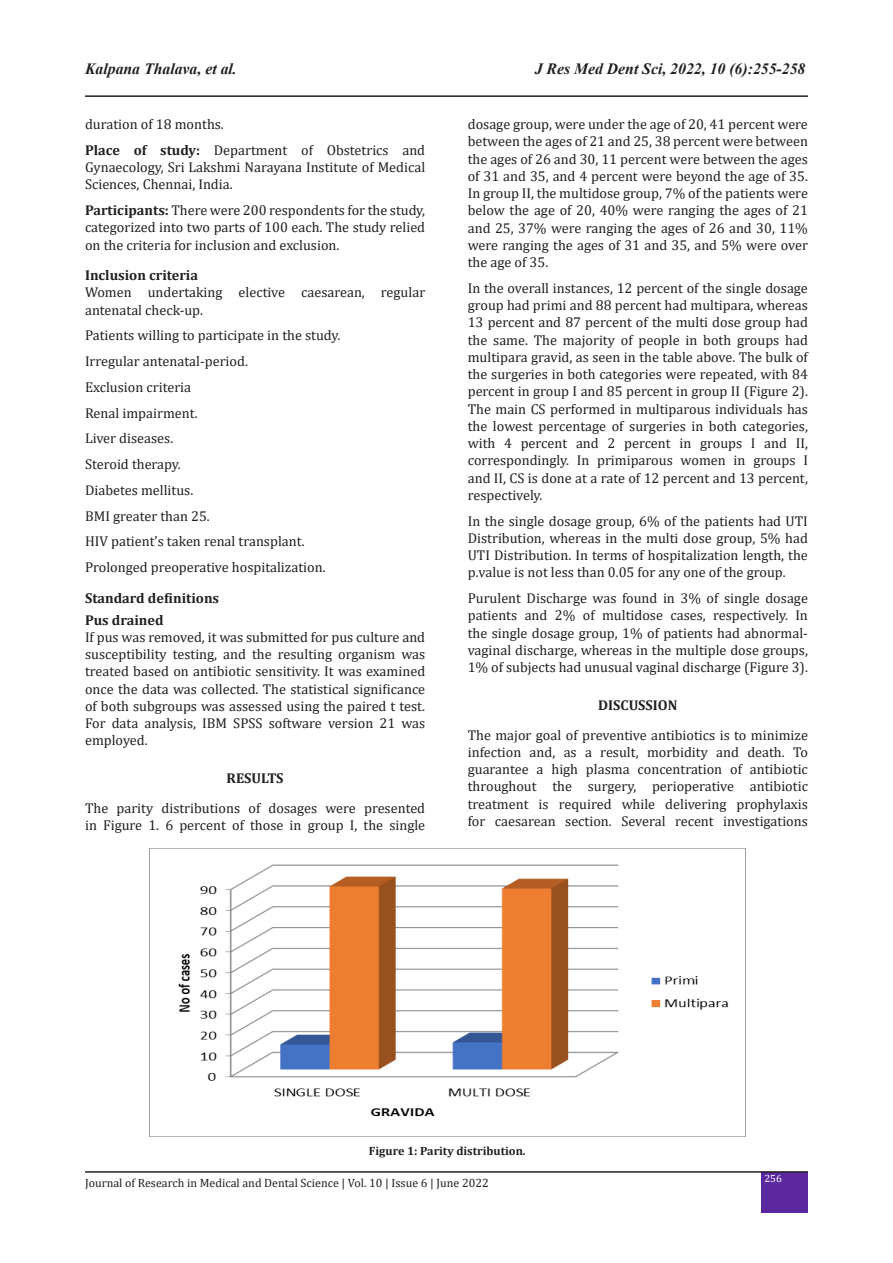
<style>
.page{position:relative;width:893px;height:1263px;background:#fff}
.page>*{position:absolute;margin:0;border:0;box-sizing:border-box;transform-origin:0 0}
.t1{font:italic 700 15.75px "Times New Roman";color:#231f20}
.bd{font:14.25px/17.2px "Cambria";color:#231f20;text-align:justify}
.t2{font:700 14.25px "Cambria";color:#231f20}
.t3{font:12px "Cambria";color:#231f20}
.bd-2{font:700 12px "Cambria";color:#231f20}
.t4{font:10.5px "Cambria";color:#fff}
.s1{font-weight:700}
</style>
<div class="page">
<hr style="left:85px;top:95px;width:723px;height:2px;background:#231f20">
<div style="left:762px;top:1172px;width:46px;height:41px;background:#5b289f"></div>
<hr style="left:85px;top:1171px;width:723px;height:2px;background:#231f20">
<img style="left:150px;top:848px;width:595px;height:289px">
<p class="t1" style="left:85px;top:58px;width:153px">Kalpana Thalava, et al.</p>
<p class="t1" style="left:535px;top:58px;width:272px">J Res Med Dent Sci, 2022, 10 (6):255-258</p>
<p class="bd" style="left:85px;top:115px;width:140px">duration of 18 months.</p>
<p class="bd" style="left:85px;top:141px;width:342px"><span class="s1">Place of study:</span> Department of Obstetrics and Gynaecology, Sri Lakshmi Narayana Institute of Medical Sciences, Chennai, India.</p>
<p class="bd" style="left:85px;top:202px;width:342px"><span class="s1">Participants:</span> There were 200 respondents for the study, categorized into two parts of 100 each. The study relied on the criteria for inclusion and exclusion.</p>
<p class="t2" style="left:85px;top:265px;width:115px">Inclusion criteria</p>
<p class="bd" style="left:85px;top:284px;width:342px">Women undertaking elective caesarean, regular antenatal check-up.</p>
<p class="bd" style="left:85px;top:327px;width:257px">Patients willing to participate in the study.</p>
<p class="bd" style="left:85px;top:353px;width:164px">Irregular antenatal-period.</p>
<p class="bd" style="left:85px;top:378px;width:108px">Exclusion criteria</p>
<p class="bd" style="left:85px;top:404px;width:114px">Renal impairment.</p>
<p class="bd" style="left:85px;top:430px;width:90px">Liver diseases.</p>
<p class="bd" style="left:85px;top:456px;width:97px">Steroid therapy.</p>
<p class="bd" style="left:85px;top:481px;width:110px">Diabetes mellitus.</p>
<p class="bd" style="left:85px;top:507px;width:126px">BMI greater than 25.</p>
<p class="bd" style="left:85px;top:533px;width:221px">HIV patient’s taken renal transplant.</p>
<p class="bd" style="left:85px;top:559px;width:242px">Prolonged preoperative hospitalization.</p>
<p class="t2" style="left:85px;top:588px;width:136px">Standard definitions</p>
<p class="t2" style="left:85px;top:610px;width:80px">Pus drained</p>
<p class="bd" style="left:85px;top:628px;width:342px">If pus was removed, it was submitted for pus culture and susceptibility testing, and the resulting organism was treated based on antibiotic sensitivity. It was examined once the data was collected. The statistical significance of both subgroups was assessed using the paired t test.<br>For data analysis, IBM SPSS software version 21 was employed.</p>
<p class="t2" style="left:227px;top:768px;width:58px">RESULTS</p>
<p class="bd" style="left:85px;top:799px;width:342px">The parity distributions of dosages were presented in Figure 1. 6 percent of those in group I, the single</p>
<p class="bd" style="left:468px;top:115px;width:342px">dosage group, were under the age of 20, 41 percent were between the ages of 21 and 25, 38 percent were between the ages of 26 and 30, 11 percent were between the ages of 31 and 35, and 4 percent were beyond the age of 35.<br>In group II, the multidose group, 7% of the patients were below the age of 20, 40% were ranging the ages of 21 and 25, 37% were ranging the ages of 26 and 30, 11% were ranging the ages of 31 and 35, and 5% were over the age of 35.</p>
<p class="bd" style="left:468px;top:279px;width:342px">In the overall instances, 12 percent of the single dosage group had primi and 88 percent had multipara, whereas 13 percent and 87 percent of the multi dose group had the same. The majority of people in both groups had multipara gravid, as seen in the table above. The bulk of the surgeries in both categories were repeated, with 84 percent in group I and 85 percent in group II (Figure 2).<br>The main CS performed in multiparous individuals has the lowest percentage of surgeries in both categories, with 4 percent and 2 percent in groups I and II, correspondingly. In primiparous women in groups I and II, CS is done at a rate of 12 percent and 13 percent, respectively.</p>
<p class="bd" style="left:468px;top:512px;width:342px">In the single dosage group, 6% of the patients had UTI Distribution, whereas in the multi dose group, 5% had UTI Distribution. In terms of hospitalization length, the p.value is not less than 0.05 for any one of the group.</p>
<p class="bd" style="left:468px;top:590px;width:342px">Purulent Discharge was found in 3% of single dosage patients and 2% of multidose cases, respectively. In the single dosage group, 1% of patients had abnormal&shy;vaginal discharge, whereas in the multiple dose groups, 1% of subjects had unusual vaginal discharge (Figure 3).</p>
<p class="t2" style="left:598px;top:695px;width:81px">DISCUSSION</p>
<p class="bd" style="left:468px;top:726px;width:342px">The major goal of preventive antibiotics is to minimize infection and, as a result, morbidity and death. To guarantee a high plasma concentration of antibiotic throughout the surgery, perioperative antibiotic treatment is required while delivering prophylaxis for caesarean section. Several recent investigations</p>
<p class="bd-2" style="left:369px;top:1142px;width:158px">Figure 1: Parity distribution.</p>
<p class="t3" style="left:85px;top:1176px;width:405px">Journal of Research in Medical and Dental Science | Vol. 10 | Issue 6 | June 2022</p>
<p class="t4" style="left:764px;top:1172px;width:19px">256</p>
</div>
